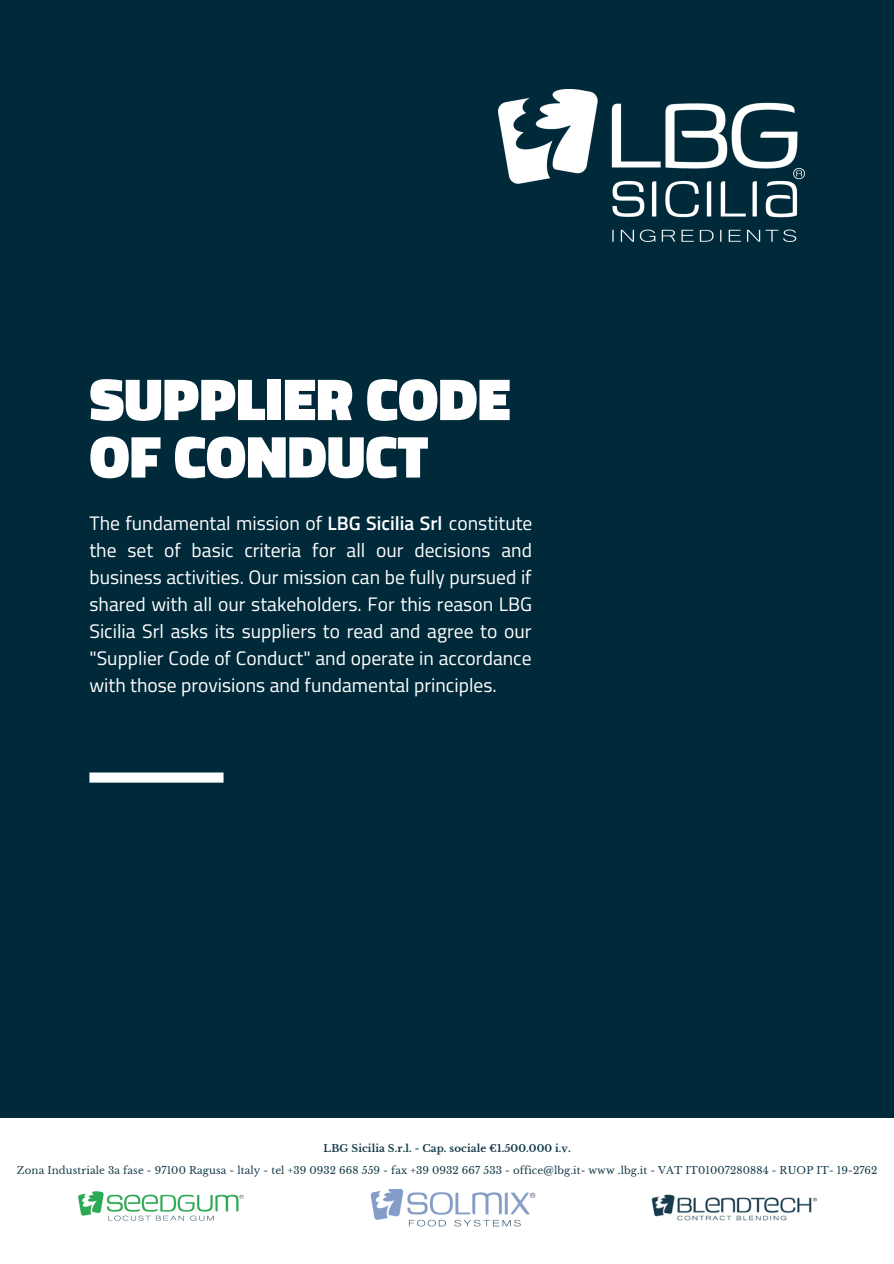
<style>
.page{position:relative;width:894px;height:1264px;background:#fff}
.page>*{position:absolute;margin:0;border:0;box-sizing:border-box;transform-origin:0 0}
.t1{font:900 60px/57.4px "Titillium Web";color:#fff}
.t2{font:19.5px/27px "Titillium Web";color:#fff;text-align:justify}
.t3{font:10.2px "Libre Baskerville";letter-spacing:.01em;color:#002a3a}
.t4{font:700 10.2px "Libre Baskerville";letter-spacing:.01em;color:#002a3a}
.s1{font-weight:600}
</style>
<div class="page">
<div style="left:0;top:0;width:893px;height:1117px;background:#002a3a"></div>
<div style="left:89px;top:772px;width:134px;height:10px;background:#fff"></div>
<img style="left:498px;top:89px;width:306px;height:152px">
<p class="t1" style="left:89px;top:369px;width:422px">SUPPLIER CODE<br>OF CONDUCT</p>
<p class="t2" style="left:89px;top:509px;width:444px">The fundamental mission of <span class="s1">LBG Sicilia Srl</span> constitute the set of basic criteria for all our decisions and business activities. Our mission can be fully pursued if shared with all our stakeholders. For this reason LBG Sicilia Srl asks its suppliers to read and agree to our "Supplier Code of Conduct" and operate in accordance with those provisions and fundamental principles.</p>
<p class="t4" style="left:323px;top:1141px;width:248px">LBG Sicilia S.r.l. - Cap. sociale €1.500.000 i.v.</p>
<p class="t3" style="left:17px;top:1163px;width:861px">Zona Industriale 3a fase - 97100 Ragusa - ltaly - tel +39 0932 668 559 - fax +39 0932 667 533 - office@lbg.it- www .lbg.it - VAT IT01007280884 - RUOP IT- 19-2762</p>
</div>
